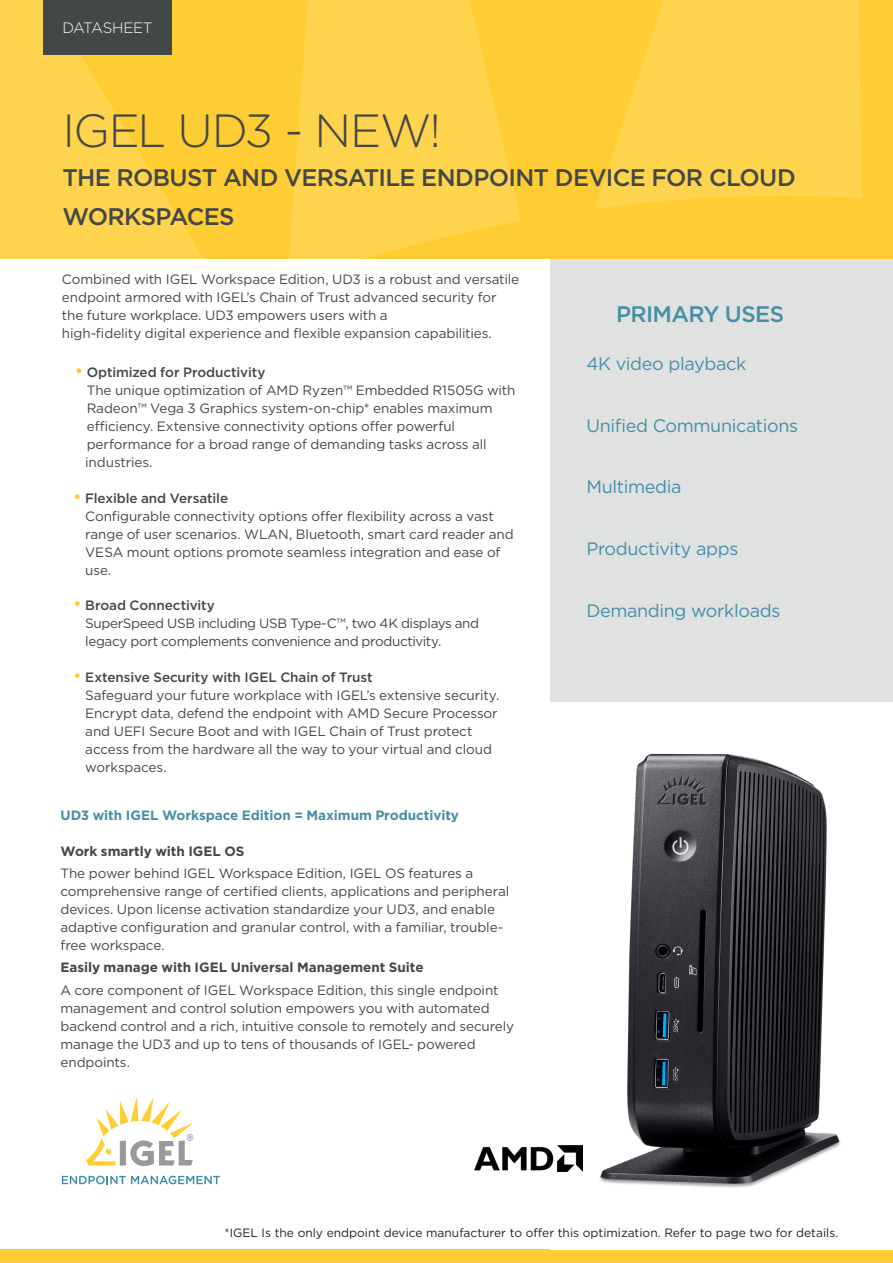
<style>
.page{position:relative;width:893px;height:1263px;background:#fff}
.page>*{position:absolute;margin:0;border:0;box-sizing:border-box;transform-origin:0 0}
.t1{font:300 46.5px "Gotham";letter-spacing:-.025em;color:#444747}
.t2{font:500 24px/39px "Gotham";letter-spacing:-.03em;color:#444747}
.t3{font:500 22.5px "Gotham";letter-spacing:-.03em;color:#468ea6}
.t4{font:18px "Gotham";letter-spacing:-.02em;color:#468ea6}
.t5{font:300 15px "Gotham";letter-spacing:-.025em;color:#fff}
.t6{font:13.5px/18px "Gotham";letter-spacing:-.01em;color:#444747}
.t7{font:700 13.5px "Gotham";letter-spacing:-.005em;color:#444747}
.t8{font:700 13.5px "Gotham";letter-spacing:-.005em;color:#468ea6}
.t9{font:12px "Gotham";color:#231f20}
.s1{font-size:18px;color:#fac82f}
.s2{font-weight:500}
</style>
<div class="page">
<div style="left:551px;top:259px;width:342px;height:443px;background:#e0e1e1"></div>
<div style="left:0;top:0;width:893px;height:259px;background:#fecd33"></div>
<svg style="left:595px;top:0;width:267px;height:209px;fill:#fed34e"></svg>
<svg style="left:289px;top:0;width:232px;height:259px;fill:#fed34e"></svg>
<svg style="left:0;top:0;width:203px;height:259px;fill:#fed34e"></svg>
<div style="left:0;top:1249px;width:893px;height:14px;background:#fecd33"></div>
<img style="left:582px;top:753px;width:259px;height:435px">
<svg style="left:62px;top:1176px;width:158px;height:8px"></svg>
<svg style="left:86px;top:1097px;width:107px;height:69px"></svg>
<div style="left:43px;top:0;width:129px;height:54px;background:#444747"></div>
<img style="left:474px;top:1145px;width:109px;height:26px">
<p class="t5" style="left:62px;top:18px;width:92px">DATASHEET</p>
<p class="t1" style="left:62px;top:101px;width:380px">IGEL UD3 - NEW!</p>
<p class="t2" style="left:62px;top:158px;width:735px">THE ROBUST AND VERSATILE ENDPOINT DEVICE FOR CLOUD<br>WORKSPACES</p>
<p class="t6" style="left:62px;top:270px;width:459px">Combined with IGEL Workspace Edition, UD3 is a robust and versatile endpoint armored with IGEL’s Chain of Trust advanced security for the future workplace. UD3 empowers users with a<br>high-fidelity digital experience and flexible expansion capabilities.</p>
<p class="t6" style="left:85px;top:363px;width:432px;text-indent:-11px"><span class="s1">•</span> <span class="s2">Optimized for Productivity<br></span>The unique optimization of AMD Ryzen™ Embedded R1505G with Radeon™ Vega 3 Graphics system-on-chip* enables maximum efficiency. Extensive connectivity options offer powerful performance for a broad range of demanding tasks across all industries.</p>
<p class="t6" style="left:85px;top:488px;width:430px;text-indent:-12px"><span class="s1">•</span> <span class="s2">Flexible and Versatile<br></span>Configurable connectivity options offer flexibility across a vast range of user scenarios. WLAN, Bluetooth, smart card reader and VESA mount options promote seamless integration and ease of use.</p>
<p class="t6" style="left:85px;top:596px;width:395px;text-indent:-12px"><span class="s1">•</span> <span class="s2">Broad Connectivity<br></span>SuperSpeed USB including USB Type-C™, two 4K displays and legacy port complements convenience and productivity.</p>
<p class="t6" style="left:85px;top:667px;width:416px;text-indent:-12px"><span class="s1">•</span> <span class="s2">Extensive Security with IGEL Chain of Trust<br></span>Safeguard your future workplace with IGEL’s extensive security.<br>Encrypt data, defend the endpoint with AMD Secure Processor and UEFI Secure Boot and with IGEL Chain of Trust protect access from the hardware all the way to your virtual and cloud workspaces.</p>
<p class="t8" style="left:60px;top:807px;width:400px">UD3 with IGEL Workspace Edition = Maximum Productivity</p>
<p class="t7" style="left:60px;top:842px;width:185px">Work smartly with IGEL OS</p>
<p class="t6" style="left:60px;top:864px;width:450px">The power behind IGEL Workspace Edition, IGEL OS features a comprehensive range of certified clients, applications and peripheral devices. Upon license activation standardize your UD3, and enable adaptive configuration and granular control, with a familiar, trouble&shy;free workspace.</p>
<p class="t7" style="left:60px;top:959px;width:365px">Easily manage with IGEL Universal Management Suite</p>
<p class="t6" style="left:60px;top:980px;width:455px">A core component of IGEL Workspace Edition, this single endpoint management and control solution empowers you with automated backend control and a rich, intuitive console to remotely and securely manage the UD3 and up to tens of thousands of IGEL- powered endpoints.</p>
<p class="t3" style="left:616px;top:299px;width:170px">PRIMARY USES</p>
<p class="t4" style="left:586px;top:353px;width:161px">4K video playback</p>
<p class="t4" style="left:586px;top:414px;width:213px">Unified Communications</p>
<p class="t4" style="left:586px;top:476px;width:97px">Multimedia</p>
<p class="t4" style="left:586px;top:537px;width:154px">Productivity apps</p>
<p class="t4" style="left:586px;top:599px;width:195px">Demanding workloads</p>
<p class="t9" style="left:225px;top:1225px;width:615px">*IGEL Is the only endpoint device manufacturer to offer this optimization. Refer to page two for details.</p>
</div>
